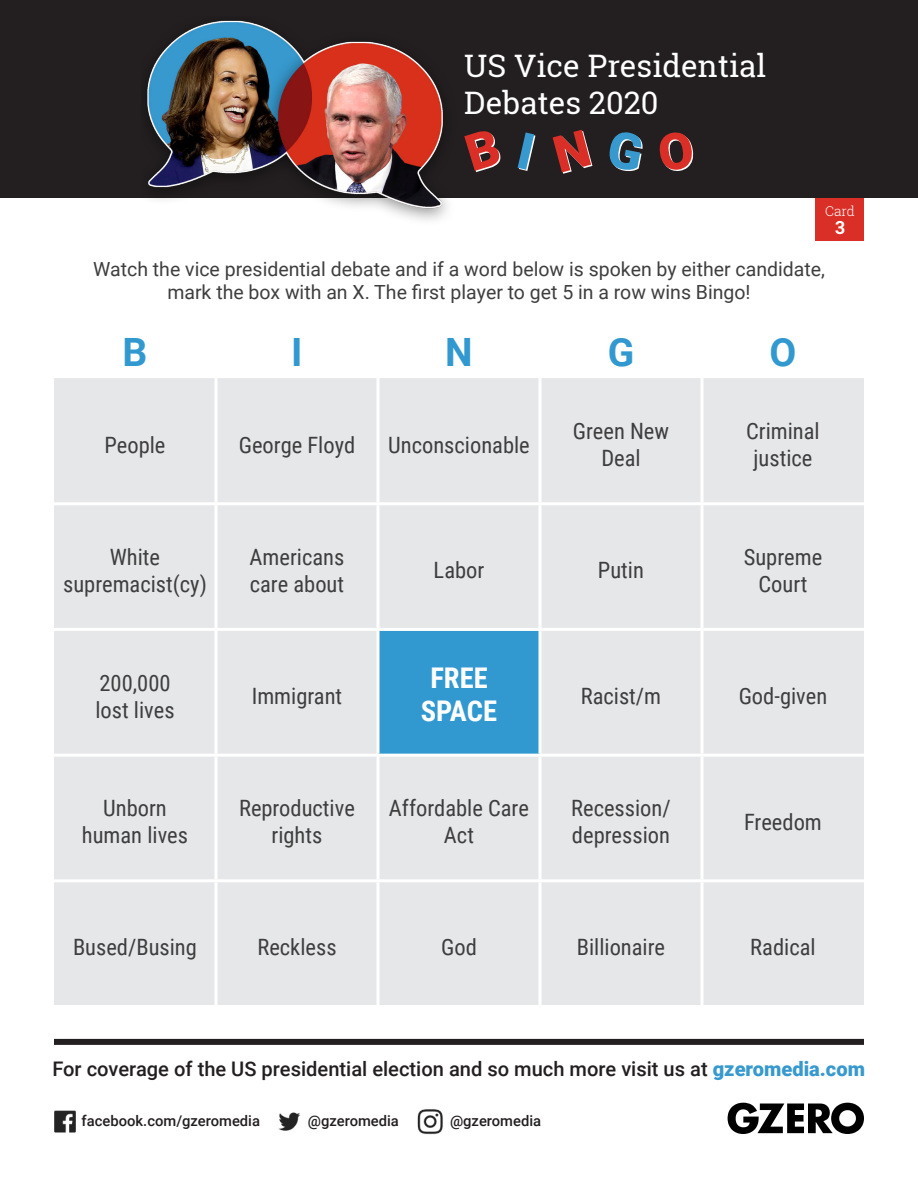
<style>
.page{position:relative;width:918px;height:1188px;background:#fff}
.page>*{position:absolute;margin:0;border:0;box-sizing:border-box;transform-origin:0 0}
.t1{font:700 39px "Roboto";color:#3299d0}
.t2{font:31.05px/37.2px "Roboto Slab";color:#fff}
.t3{font:700 28.5px "Roboto Condensed";color:#fff}
.t4{font:22.5px/27px "Roboto Condensed";color:#3e3e3f;text-align:center}
.t5{font:500 20.1px "Roboto";color:#231f20}
.t6{font:19.5px/23.4px "Roboto";color:#3e3e3f;text-align:center}
.t7{font:700 18px "Roboto Slab";color:#fff}
.t8{font:500 14.7px "Roboto";color:#231f20}
.t9{font:300 13.5px "Roboto Slab";color:#fff}
.s1{font-weight:900;color:#3799ce}
</style>
<div class="page">
<div style="left:816px;top:198px;width:48px;height:43px;background:#da2f26"></div>
<div style="left:0;top:0;width:918px;height:198px;background:#231f20"></div>
<svg style="left:728px;top:1103px;width:136px;height:31px"></svg>
<div style="left:54px;top:1039px;width:810px;height:6px;background:#231f20"></div>
<img style="left:54px;top:1110px;width:22px;height:23px">
<img style="left:278px;top:1112px;width:22px;height:19px">
<img style="left:417px;top:1109px;width:26px;height:26px">
<svg style="left:635px;top:135px;width:8px;height:35px"></svg>
<svg style="left:659px;top:132px;width:34px;height:39px"></svg>
<img style="left:147px;top:20px;width:488px;height:201px">
<div style="left:54px;top:378px;width:810px;height:627px;background:#e6e7e9"></div>
<div style="left:378px;top:629px;width:162px;height:126px;background:#3299d0"></div>
<hr style="left:214px;top:378px;width:4px;height:124px;background:#f7f8f8">
<hr style="left:376px;top:378px;width:4px;height:124px;background:#f7f8f8">
<hr style="left:538px;top:378px;width:4px;height:124px;background:#f7f8f8">
<hr style="left:700px;top:378px;width:4px;height:124px;background:#f7f8f8">
<hr style="left:54px;top:502px;width:162px;height:3px;background:#fff">
<hr style="left:216px;top:502px;width:162px;height:3px;background:#fff">
<hr style="left:214px;top:505px;width:4px;height:123px;background:#f5f6f7">
<hr style="left:378px;top:502px;width:162px;height:3px;background:#fff">
<hr style="left:376px;top:505px;width:4px;height:123px;background:#f5f6f7">
<hr style="left:540px;top:502px;width:162px;height:3px;background:#fff">
<hr style="left:538px;top:505px;width:4px;height:123px;background:#f5f6f7">
<hr style="left:702px;top:502px;width:162px;height:3px;background:#fff">
<hr style="left:700px;top:505px;width:4px;height:123px;background:#f5f6f7">
<hr style="left:54px;top:628px;width:162px;height:3px;background:#fff">
<hr style="left:216px;top:628px;width:162px;height:3px;background:#fff">
<hr style="left:214px;top:631px;width:4px;height:123px;background:#f5f6f6">
<hr style="left:540px;top:628px;width:162px;height:3px;background:#fff">
<hr style="left:702px;top:628px;width:162px;height:3px;background:#fff">
<hr style="left:700px;top:631px;width:4px;height:123px;background:#f5f6f6">
<hr style="left:54px;top:754px;width:162px;height:3px;background:#fff">
<hr style="left:216px;top:754px;width:162px;height:3px;background:#fff">
<hr style="left:214px;top:757px;width:4px;height:122px;background:#f8f9f9">
<hr style="left:376px;top:757px;width:4px;height:122px;background:#f8f9f9">
<hr style="left:540px;top:754px;width:162px;height:3px;background:#fff">
<hr style="left:538px;top:757px;width:4px;height:122px;background:#f8f9f9">
<hr style="left:702px;top:754px;width:162px;height:3px;background:#fff">
<hr style="left:700px;top:757px;width:4px;height:122px;background:#f8f9f9">
<hr style="left:54px;top:879px;width:162px;height:3px;background:#fff">
<hr style="left:216px;top:879px;width:162px;height:3px;background:#fff">
<hr style="left:214px;top:882px;width:4px;height:123px;background:#f6f6f6">
<hr style="left:378px;top:879px;width:162px;height:3px;background:#fff">
<hr style="left:376px;top:882px;width:4px;height:123px;background:#f6f6f6">
<hr style="left:540px;top:879px;width:162px;height:3px;background:#fff">
<hr style="left:538px;top:882px;width:4px;height:123px;background:#f6f6f6">
<hr style="left:702px;top:879px;width:162px;height:3px;background:#fff">
<hr style="left:700px;top:882px;width:4px;height:123px;background:#f6f6f6">
<hr style="left:378px;top:628px;width:162px;height:3px;background:#fff">
<svg style="left:376px;top:631px;width:4px;height:123px"></svg>
<svg style="left:538px;top:631px;width:4px;height:123px"></svg>
<hr style="left:378px;top:754px;width:162px;height:3px;background:#fff">
<h2 class="t2" style="left:464px;top:47px;width:303px">US Vice Presidential<br>Debates 2020</h2>
<p class="t9" style="left:825px;top:202px;width:31px">Card</p>
<p class="t7" style="left:835px;top:215px;width:11px">3</p>
<p class="t6" style="left:93px;top:257px;width:733px">Watch the vice presidential debate and if a word below is spoken by either candidate, mark the box with an X. The first player to get 5 in a row wins Bingo!</p>
<p class="t1" style="left:123px;top:325px;width:26px">B</p>
<p class="t1" style="left:291px;top:325px;width:13px">I</p>
<p class="t1" style="left:445px;top:325px;width:29px">N</p>
<p class="t1" style="left:608px;top:325px;width:28px">G</p>
<p class="t1" style="left:770px;top:325px;width:28px">O</p>
<p class="t4" style="left:104px;top:430px;width:63px">People</p>
<p class="t4" style="left:239px;top:430px;width:118px">George Floyd</p>
<p class="t4" style="left:388px;top:430px;width:143px">Unconscionable</p>
<p class="t4" style="left:573px;top:417px;width:98px">Green New<br>Deal</p>
<p class="t4" style="left:746px;top:417px;width:75px">Criminal justice</p>
<p class="t4" style="left:63px;top:543px;width:145px">White supremacist(cy)</p>
<p class="t4" style="left:250px;top:543px;width:96px;text-align:left">Americans care about</p>
<p class="t4" style="left:95px;top:668px;width:81px;text-align:left">200,000 lost lives</p>
<p class="t4" style="left:252px;top:682px;width:92px">Immigrant</p>
<p class="t4" style="left:434px;top:556px;width:52px">Labor</p>
<p class="t4" style="left:598px;top:556px;width:48px">Putin</p>
<p class="t4" style="left:744px;top:543px;width:80px">Supreme<br>Court</p>
<p class="t3" style="left:430px;top:658px;width:59px">FREE</p>
<p class="t3" style="left:421px;top:691px;width:78px">SPACE</p>
<p class="t4" style="left:581px;top:682px;width:82px">Racist/m</p>
<p class="t4" style="left:739px;top:682px;width:90px">God-given</p>
<p class="t4" style="left:82px;top:794px;width:108px">Unborn human lives</p>
<p class="t4" style="left:239px;top:794px;width:117px">Reproductive rights</p>
<p class="t4" style="left:389px;top:794px;width:142px">Affordable Care<br>Act</p>
<p class="t4" style="left:571px;top:794px;width:101px;text-align:left">Recession/ depression</p>
<p class="t4" style="left:744px;top:807px;width:79px">Freedom</p>
<p class="t4" style="left:73px;top:933px;width:125px">Bused/Busing</p>
<p class="t4" style="left:257px;top:933px;width:81px">Reckless</p>
<p class="t4" style="left:441px;top:933px;width:37px">God</p>
<p class="t4" style="left:577px;top:933px;width:90px">Billionaire</p>
<p class="t4" style="left:750px;top:933px;width:67px">Radical</p>
<p class="t5" style="left:52px;top:1055px;width:814px">For coverage of the US presidential election and so much more visit us at <span class="s1">gzeromedia.com</span></p>
<p class="t8" style="left:82px;top:1111px;width:180px">facebook.com/gzeromedia</p>
<p class="t8" style="left:308px;top:1111px;width:93px">@gzeromedia</p>
<p class="t8" style="left:450px;top:1111px;width:93px">@gzeromedia</p>
</div>
